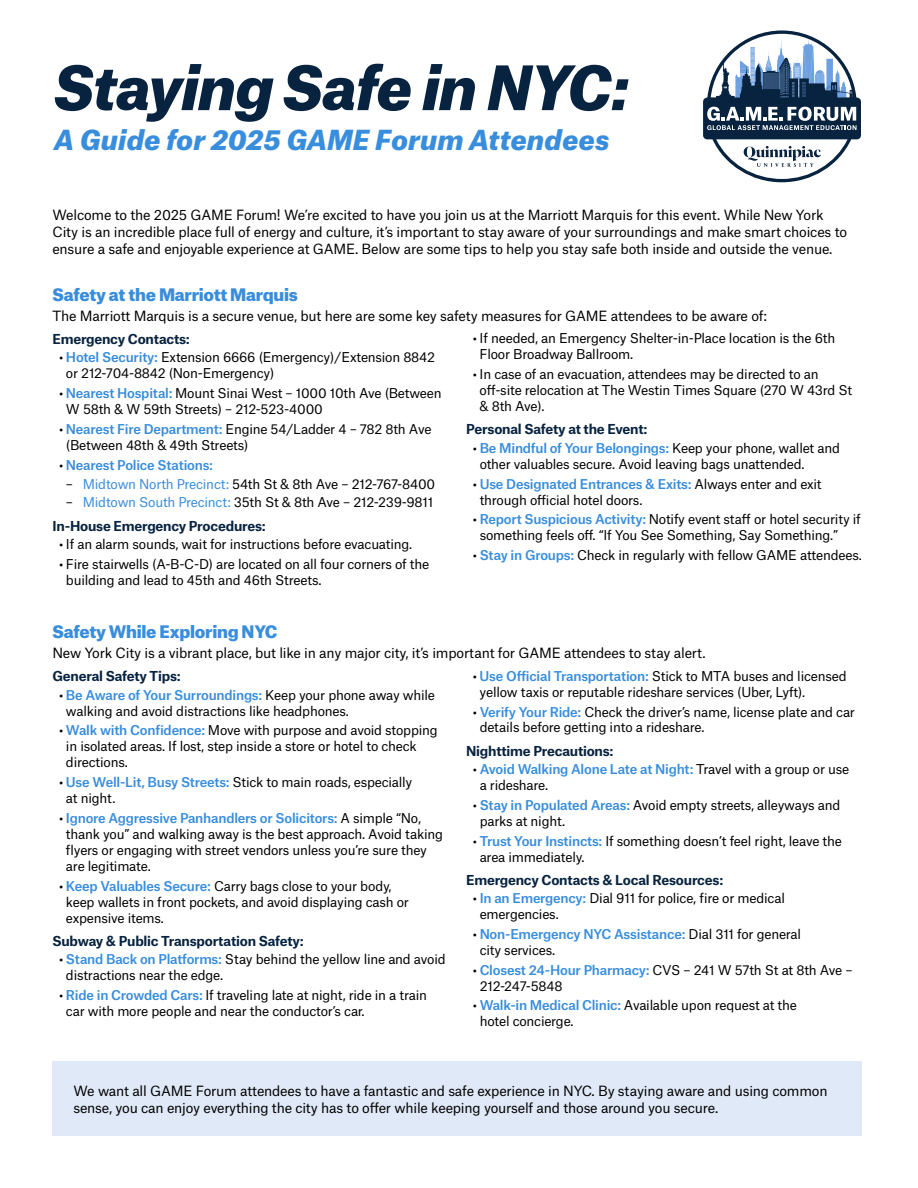
<style>
.page{position:relative;width:918px;height:1188px;background:#fff}
.page>*{position:absolute;margin:0;border:0;box-sizing:border-box;transform-origin:0 0}
.t1{font:italic 900 58.5px "Atlas Grotesk";letter-spacing:-.015em;color:#082340}
.t2{font:italic 900 26.55px "Atlas Grotesk";letter-spacing:.01em;color:#388ddd}
.t3{font:900 16.5px "Atlas Grotesk";letter-spacing:-.015em;color:#388ddd}
.t4{font:13.5px/17.2px "Atlas Grotesk";letter-spacing:-.015em;color:#000}
.t5{font:700 13.2px "Atlas Grotesk";letter-spacing:-.015em;color:#082340}
.t6{font:12.9px/15.9px "Atlas Grotesk";letter-spacing:-.015em;color:#000}
.t7{font:500 12.9px "Atlas Grotesk";letter-spacing:-.015em;color:#388ddd}
.s1{font-weight:500;color:#388ddd}
.s2{font-weight:400;color:#000}
.s3{color:#388ddd}
</style>
<div class="page">
<svg style="left:703px;top:30px;width:158px;height:152px"></svg>
<div style="left:52px;top:1062px;width:810px;height:74px;background:#e0e9f7"></div>
<h1 class="t1" style="left:54px;top:39px;width:577px">Staying Safe in NYC:</h1>
<p class="t2" style="left:54px;top:118px;width:557px">A Guide for 2025 GAME Forum Attendees</p>
<p class="t4" style="left:52px;top:205px;width:796px">Welcome to the 2025 GAME Forum! We’re excited to have you join us at the Marriott Marquis for this event. While New York<br>City is an incredible place full of energy and culture, it’s important to stay aware of your surroundings and make smart choices to ensure a safe and enjoyable experience at GAME. Below are some tips to help you stay safe both inside and outside the venue.</p>
<h2 class="t3" style="left:52px;top:281px;width:247px">Safety at the Marriott Marquis</h2>
<p class="t4" style="left:52px;top:306px;width:716px">The Marriott Marquis is a secure venue, but here are some key safety measures for GAME attendees to be aware of:</p>
<h3 class="t5" style="left:52px;top:328px;width:139px">Emergency Contacts:</h3>
<p class="t6" style="left:66px;top:348px;width:371px;text-indent:-7px">• <span class="s1">Hotel Security:</span> Extension 6666 (Emergency)/Extension 8842 or 212-704-8842 (Non-Emergency)</p>
<p class="t6" style="left:66px;top:384px;width:377px;text-indent:-7px">• <span class="s1">Nearest Hospital:</span> Mount Sinai West – 1000 10th Ave (Between<br>W 58th &amp; W 59th Streets) – 212-523-4000</p>
<p class="t6" style="left:66px;top:420px;width:367px;text-indent:-7px">• <span class="s1">Nearest Fire Department:</span> Engine 54/Ladder 4 – 782 8th Ave (Between 48th &amp; 49th Streets)</p>
<p class="t7" style="left:59px;top:454px;width:155px"><span class="s2">•</span> Nearest Police Stations:</p>
<p class="t6" style="left:66px;top:475px;width:371px">– <span class="s3">Midtown North Precinct:</span> 54th St &amp; 8th Ave – 212-767-8400</p>
<p class="t6" style="left:66px;top:493px;width:369px">– <span class="s3">Midtown South Precinct:</span> 35th St &amp; 8th Ave – 212-239-9811</p>
<h3 class="t5" style="left:52px;top:515px;width:215px">In-House Emergency Procedures:</h3>
<p class="t6" style="left:59px;top:535px;width:355px">• If an alarm sounds, wait for instructions before evacuating.</p>
<p class="t6" style="left:66px;top:555px;width:365px;text-indent:-7px">• Fire stairwells (A-B-C-D) are located on all four corners of the building and lead to 45th and 46th Streets.</p>
<p class="t6" style="left:480px;top:329px;width:357px;text-indent:-7px">• If needed, an Emergency Shelter-in-Place location is the 6th<br>Floor Broadway Ballroom.</p>
<p class="t6" style="left:480px;top:365px;width:374px;text-indent:-7px">• In case of an evacuation, attendees may be directed to an off-site relocation at The Westin Times Square (270 W 43rd St &amp; 8th Ave).</p>
<h3 class="t5" style="left:466px;top:419px;width:183px">Personal Safety at the Event:</h3>
<p class="t6" style="left:480px;top:439px;width:362px;text-indent:-7px">• <span class="s1">Be Mindful of Your Belongings:</span> Keep your phone, wallet and other valuables secure. Avoid leaving bags unattended.</p>
<p class="t6" style="left:480px;top:474px;width:344px;text-indent:-7px">• <span class="s1">Use Designated Entrances &amp; Exits:</span> Always enter and exit through official hotel doors.</p>
<p class="t6" style="left:480px;top:510px;width:383px;text-indent:-7px">• <span class="s1">Report Suspicious Activity:</span> Notify event staff or hotel security if something feels off. “If You See Something, Say Something.”</p>
<p class="t6" style="left:473px;top:546px;width:390px">• <span class="s1">Stay in Groups:</span> Check in regularly with fellow GAME attendees.</p>
<h2 class="t3" style="left:52px;top:618px;width:227px">Safety While Exploring NYC</h2>
<p class="t4" style="left:52px;top:643px;width:655px">New York City is a vibrant place, but like in any major city, it’s important for GAME attendees to stay alert.</p>
<h3 class="t5" style="left:52px;top:665px;width:130px">General Safety Tips:</h3>
<p class="t6" style="left:66px;top:685px;width:371px;text-indent:-7px">• <span class="s1">Be Aware of Your Surroundings:</span> Keep your phone away while walking and avoid distractions like headphones.</p>
<p class="t6" style="left:66px;top:721px;width:373px;text-indent:-7px">• <span class="s1">Walk with Confidence:</span> Move with purpose and avoid stopping in isolated areas. If lost, step inside a store or hotel to check directions.</p>
<p class="t6" style="left:66px;top:773px;width:348px;text-indent:-7px">• <span class="s1">Use Well-Lit, Busy Streets:</span> Stick to main roads, especially at night.</p>
<p class="t6" style="left:66px;top:809px;width:379px;text-indent:-7px">• <span class="s1">Ignore Aggressive Panhandlers or Solicitors:</span> A simple “No, thank you” and walking away is the best approach. Avoid taking flyers or engaging with street vendors unless you’re sure they are legitimate.</p>
<p class="t6" style="left:66px;top:876px;width:344px;text-indent:-7px">• <span class="s1">Keep Valuables Secure:</span> Carry bags close to your body, keep wallets in front pockets, and avoid displaying cash or expensive items.</p>
<h3 class="t5" style="left:52px;top:930px;width:253px">Subway &amp; Public Transportation Safety:</h3>
<p class="t6" style="left:66px;top:950px;width:381px;text-indent:-7px">• <span class="s1">Stand Back on Platforms:</span> Stay behind the yellow line and avoid distractions near the edge.</p>
<p class="t6" style="left:66px;top:986px;width:363px;text-indent:-7px">• <span class="s1">Ride in Crowded Cars:</span> If traveling late at night, ride in a train car with more people and near the conductor’s car.</p>
<p class="t6" style="left:480px;top:667px;width:369px;text-indent:-7px">• <span class="s1">Use Official Transportation:</span> Stick to MTA buses and licensed yellow taxis or reputable rideshare services (Uber, Lyft).</p>
<p class="t6" style="left:480px;top:702px;width:377px;text-indent:-7px">• <span class="s1">Verify Your Ride:</span> Check the driver’s name, license plate and car details before getting into a rideshare.</p>
<h3 class="t5" style="left:466px;top:740px;width:149px">Nighttime Precautions:</h3>
<p class="t6" style="left:480px;top:760px;width:371px;text-indent:-7px">• <span class="s1">Avoid Walking Alone Late at Night:</span> Travel with a group or use a rideshare.</p>
<p class="t6" style="left:480px;top:796px;width:362px;text-indent:-7px">• <span class="s1">Stay in Populated Areas:</span> Avoid empty streets, alleyways and parks at night.</p>
<p class="t6" style="left:480px;top:831px;width:364px;text-indent:-7px">• <span class="s1">Trust Your Instincts:</span> If something doesn’t feel right, leave the area immediately.</p>
<h3 class="t5" style="left:466px;top:869px;width:259px">Emergency Contacts &amp; Local Resources:</h3>
<p class="t6" style="left:480px;top:889px;width:307px;text-indent:-7px">• <span class="s1">In an Emergency:</span> Dial 911 for police, fire or medical emergencies.</p>
<p class="t6" style="left:480px;top:925px;width:323px;text-indent:-7px">• <span class="s1">Non-Emergency NYC Assistance:</span> Dial 311 for general city services.</p>
<p class="t6" style="left:480px;top:960px;width:374px;text-indent:-7px">• <span class="s1">Closest 24-Hour Pharmacy:</span> CVS – 241 W 57th St at 8th Ave –<br>212-247-5848</p>
<p class="t6" style="left:480px;top:996px;width:319px;text-indent:-7px">• <span class="s1">Walk-in Medical Clinic:</span> Available upon request at the hotel concierge.</p>
<p class="t4" style="left:74px;top:1081px;width:756px">We want all GAME Forum attendees to have a fantastic and safe experience in NYC. By staying aware and using common sense, you can enjoy everything the city has to offer while keeping yourself and those around you secure.</p>
</div>
